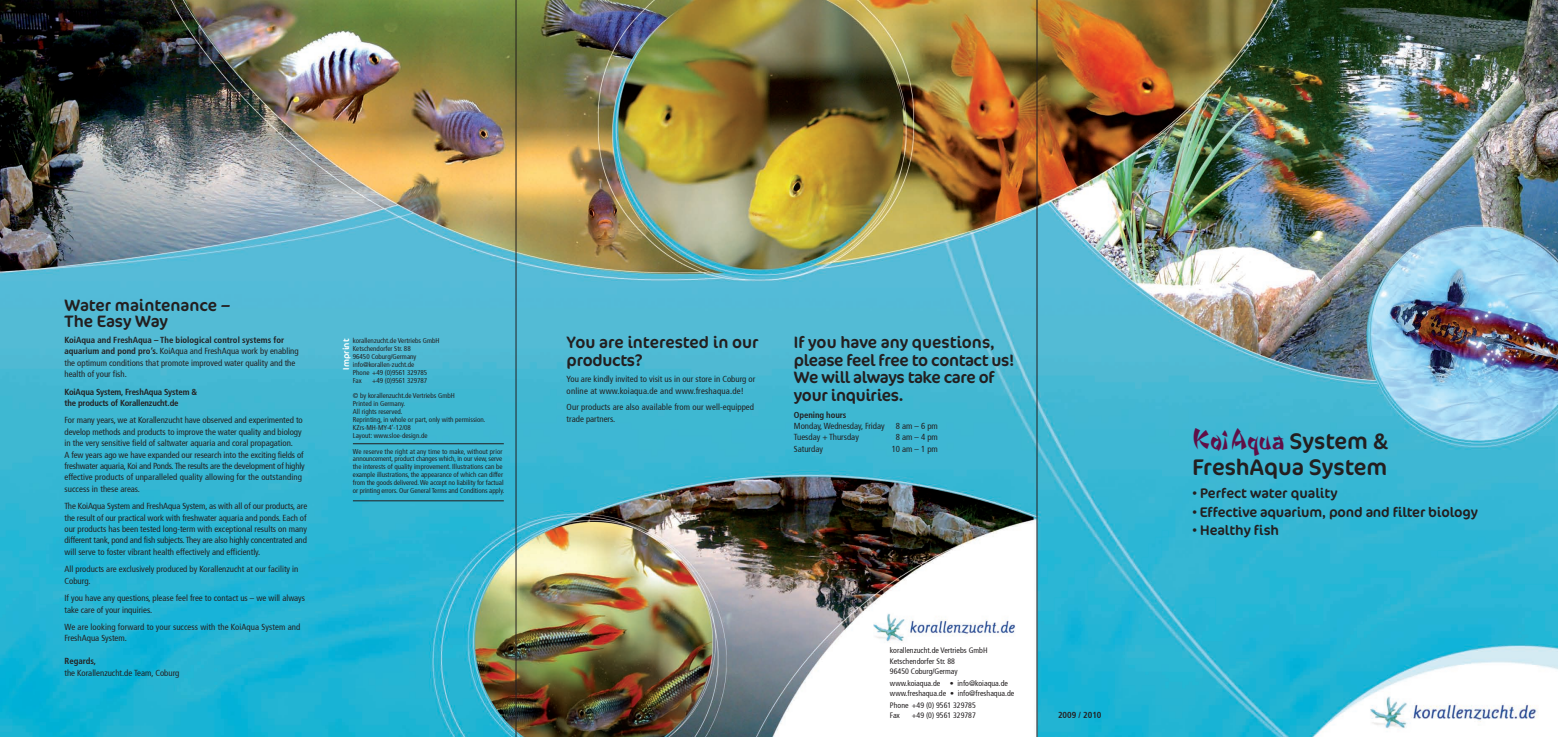
<style>
.page{position:relative;width:1558px;height:737px;background:#fff}
.page>*{position:absolute;margin:0;border:0;box-sizing:border-box;transform-origin:0 0}
.t1{font:28px "Wonton ICG";letter-spacing:-.01em;color:#600f47}
.t2{font:22.75px "Cocon OT";color:#231f20}
.t3{font:16.62px/17.5px "Cocon OT";letter-spacing:-.02em;color:#231f20}
.t4{font:16.62px/17.5px "Cocon OT";color:#231f20}
.t5{font:14px "Cocon OT";letter-spacing:-.01em;color:#231f20}
.t6{font:condensed 8.75px/11.4px "Frutiger 57";color:#231f20}
.t7{font:700 condensed 8.75px/11.4px "Frutiger 67";letter-spacing:-.01em;color:#231f20}
.t8{font:8.75px "Cocon OT";color:#fff}
.t9{font:condensed 7.88px/10.1px "Frutiger 57";color:#231f20}
.t10{font:condensed 7px/7.9px "Frutiger 57";color:#231f20}
.s1{font-family:"Frutiger 67";font-weight:700}
.s2{font-family:"Cocon OT";font-size:22.75px;color:#231f20}
</style>
<div class="page">
<img style="left:0;top:0;width:1558px;height:737px">
<img style="left:860px;top:603px;width:169px;height:51px">
<hr style="left:516px;top:0;width:1px;height:737px;background:#231f20">
<hr style="left:1037px;top:0;width:1px;height:737px;background:#231f20">
<hr style="left:353px;top:443px;width:151px;height:1px;background:#231f20">
<hr style="left:353px;top:500px;width:151px;height:1px;background:#231f20">
<h3 class="t4" style="left:64px;top:296px;width:168px;line-height:16.6px">Water maintenance –<br>The Easy Way</h3>
<p class="t7" style="left:64px;top:334px;width:221px">KoiAqua and FreshAqua – The biological control systems for</p>
<p class="t6" style="left:64px;top:346px;width:236px"><span class="s1">aquarium and pond pro’s.</span> KoiAqua and FreshAqua work by enabling the optimum conditions that promote improved water quality and the health of your fish.</p>
<p class="t7" style="left:64px;top:386px;width:134px">KoiAqua System, FreshAqua System &amp; the products of Korallenzucht.de</p>
<p class="t6" style="left:64px;top:415px;width:242px">For many years, we at Korallenzucht have observed and experimented to develop methods and products to improve the water quality and biology in the very sensitive field of saltwater aquaria and coral propagation.<br>A few years ago we have expanded our research into the exciting fields of freshwater aquaria, Koi and Ponds. The results are the development of highly effective products of unparalleled quality allowing for the outstanding success in these areas.</p>
<p class="t6" style="left:64px;top:500px;width:244px;text-align:justify">The KoiAqua System and FreshAqua System, as with all of our products, are the result of our practical work with freshwater aquaria and ponds. Each of our products has been tested long-term with exceptional results on many different tank, pond and fish subjects. They are also highly concentrated and will serve to foster vibrant health effectively and efficiently.</p>
<p class="t6" style="left:64px;top:563px;width:235px">All products are exclusively produced by Korallenzucht at our facility in<br>Coburg.</p>
<p class="t6" style="left:64px;top:592px;width:242px">If you have any questions, please feel free to contact us – we will always take care of your inquiries.</p>
<p class="t6" style="left:64px;top:621px;width:237px">We are looking forward to your success with the KoiAqua System and<br>FreshAqua System.</p>
<p class="t7" style="left:64px;top:655px;width:33px">Regards,</p>
<p class="t6" style="left:64px;top:667px;width:117px">the Korallenzucht.de Team, Coburg</p>
<p class="t10" style="left:353px;top:337px;width:88px">korallenzucht.de Vertriebs GmbH<br>Ketschendorfer Str. 88<br>96450 Coburg/Germany info@korallen-zucht.de<br>Phone +49 (0)9561 329785<br>Fax</p>
<p class="t8" style="left:340px;top:369px;width:32px;rotate:-90deg">Imprint</p>
<p class="t10" style="left:372px;top:376px;width:57px">+49 (0)9561 329787</p>
<p class="t10" style="left:353px;top:392px;width:134px">© by korallenzucht.de Vertriebs GmbH<br>Printed in Germany.<br>All rights reserved.<br>Reprinting, in whole or part, only with permission.<br>KZrs-MH-MY-4’-12/08<br>Layout: www.sloe-design.de</p>
<p class="t10" style="left:353px;top:447px;width:153px">We reserve the right at any time to make, without prior announcement, product changes which, in our view, serve the interests of quality improvement. Illustrations can be example illustrations, the appearance of which can differ from the goods delivered. We accept no liability for factual or printing errors. Our General Terms and Conditions apply.</p>
<h3 class="t4" style="left:567px;top:333px;width:193px">You are interested in our products?</h3>
<p class="t6" style="left:567px;top:373px;width:190px">You are kindly invited to visit us in our store in Coburg or online at www.koiaqua.de and www.freshaqua.de!</p>
<p class="t6" style="left:567px;top:401px;width:189px">Our products are also available from our well-equipped trade partners.</p>
<h3 class="t3" style="left:794px;top:333px;width:222px">If you have any questions, please feel free to contact us!<br>We will always take care of your inquiries.</h3>
<p class="t7" style="left:794px;top:409px;width:54px">Opening hours</p>
<p class="t6" style="left:794px;top:420px;width:92px">Monday, Wednesday, Friday</p>
<p class="t6" style="left:896px;top:420px;width:44px">8 am – 6 pm</p>
<p class="t6" style="left:794px;top:431px;width:67px">Tuesday + Thursday</p>
<p class="t6" style="left:896px;top:431px;width:44px">8 am – 4 pm</p>
<p class="t6" style="left:794px;top:443px;width:31px">Saturday</p>
<p class="t6" style="left:892px;top:443px;width:48px">10 am – 1 pm</p>
<p class="t9" style="left:890px;top:645px;width:99px">korallenzucht.de Vertriebs GmbH<br>Ketschendorfer Str. 88<br>96450 Coburg/Germay</p>
<p class="t9" style="left:890px;top:678px;width:126px">www.koiaqua.de • info@koiaqua.de www.freshaqua.de • info@freshaqua.de</p>
<p class="t9" style="left:890px;top:700px;width:87px">Phone +49 (0) 9561 329785<br>Fax</p>
<p class="t9" style="left:912px;top:710px;width:65px">+49 (0) 9561 329787</p>
<p class="t7" style="left:1058px;top:709px;width:45px">2009 / 2010</p>
<h1 class="t1" style="left:1192px;top:418px;width:197px">KoiAqua <span class="s2">System &amp;</span></h1>
<h2 class="t2" style="left:1192px;top:450px;width:196px">FreshAqua System</h2>
<h3 class="t5" style="left:1192px;top:483px;width:146px">• Perfect water quality</h3>
<h3 class="t5" style="left:1192px;top:501px;width:287px">• Effective aquarium, pond and filter biology</h3>
<h3 class="t5" style="left:1192px;top:520px;width:88px">• Healthy fish</h3>
</div>
